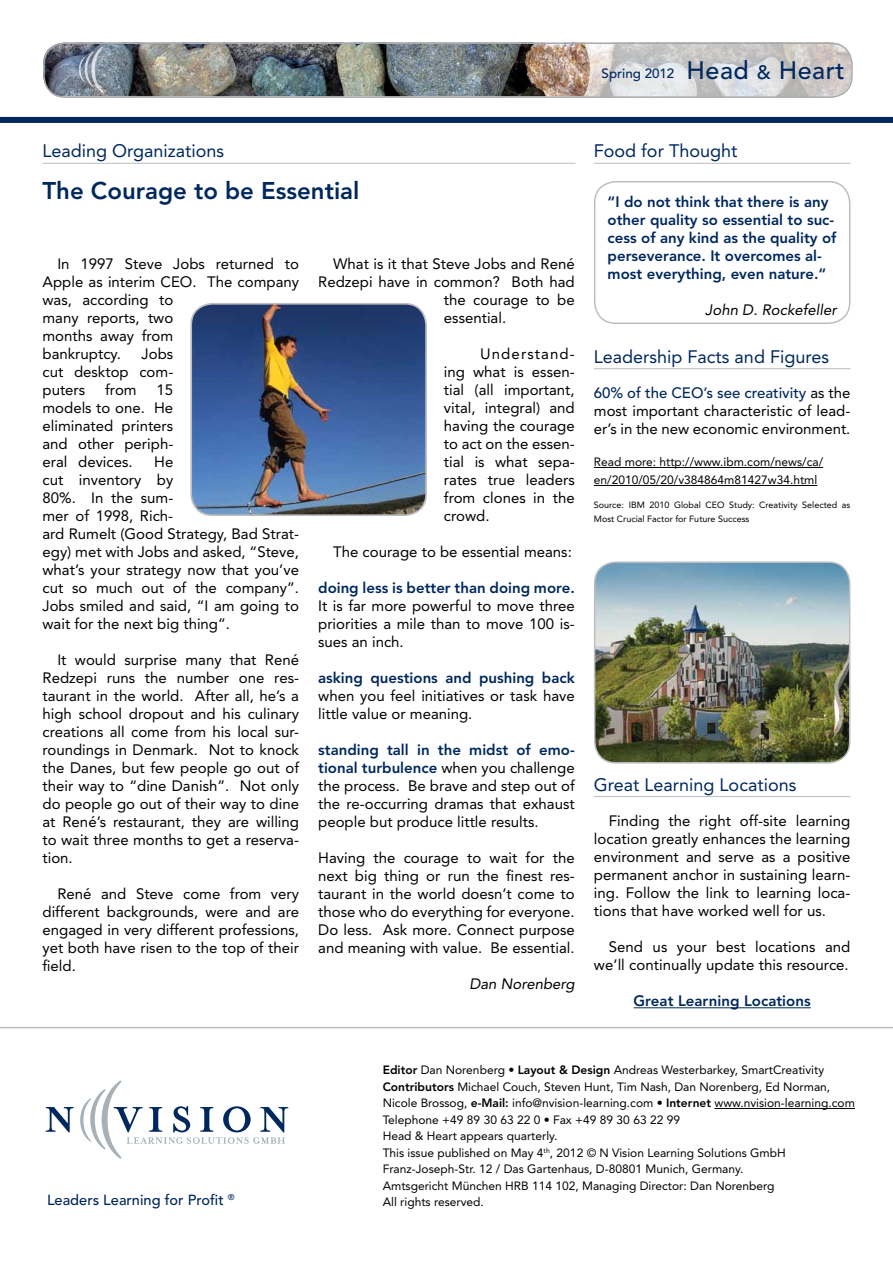
<style>
.page{position:relative;width:893px;height:1263px;background:#fff}
.page>*{position:absolute;margin:0;border:0;box-sizing:border-box;transform-origin:0 0}
.t1{font:800 24px "Avenir";color:#00285e}
.t2{font:18px "Avenir";color:#00285e}
.t3{font:15px/18px "Avenir";color:#000;text-align:justify}
.t4{font:800 15px/18px "Avenir";color:#00285e}
.t5{font:italic 15px "Avenir";color:#000}
.t6{font:500 14.55px "Avenir";color:#00285e}
.t7{font:500 13.35px "Avenir";color:#00285e}
.t8{font:12px/16.5px "Avenir";color:#000}
.t9{font:9px/13.5px "Avenir";color:#000}
.s1{font-size:25.05px}
.s2{font-size:19.5px}
.s3{font-weight:800;color:#00285e}
.s4{font-weight:500;color:#00285e}
.s5{font-weight:800}
</style>
<div class="page">
<div style="left:0;top:117px;width:893px;height:6px;background:#00285e"></div>
<hr style="left:0;top:1027px;width:893px;height:1px;background:#bcbec0">
<svg style="left:46px;top:1107px;width:28px;height:25px"></svg>
<svg style="left:80px;top:1080px;width:208px;height:78px"></svg>
<img style="left:43px;top:43px;width:541px;height:52px">
<svg style="left:584px;top:43px;width:266px;height:52px;background:#d3d1d0"></svg>
<svg style="left:79px;top:47px;width:24px;height:45px"></svg>
<hr style="left:43px;top:163px;width:532px;height:1px;background:#bcbec0">
<hr style="left:714px;top:1108px;width:141px;height:1px;background:#000">
<hr style="left:594px;top:163px;width:256px;height:1px;background:#bcbec0">
<div style="left:594px;top:181px;width:256px;height:143px;border:2px solid #bcbec0;border-radius:21px"></div>
<div style="left:43px;top:43px;width:810px;height:55px;border:2px solid #a7a9ac;border-radius:21px"></div>
<hr style="left:594px;top:368px;width:256px;height:1px;background:#bcbec0">
<hr style="left:594px;top:467px;width:229px;height:1px;background:#000">
<hr style="left:594px;top:485px;width:223px;height:1px;background:#000">
<img style="left:193px;top:304px;width:233px;height:209px">
<div style="left:190px;top:303px;width:237px;height:213px;border:2px solid #bcbec0;border-radius:21px"></div>
<hr style="left:594px;top:796px;width:256px;height:1px;background:#bcbec0">
<hr style="left:634px;top:1007px;width:177px;height:1px;background:#00285e">
<img style="left:597px;top:564px;width:253px;height:197px">
<div style="left:594px;top:561px;width:256px;height:203px;border:2px solid #bcbec0;border-radius:21px"></div>
<p class="t7" style="left:602px;top:65px;width:245px">Spring 2012 <span class="s1">Head</span> <span class="s2">&amp;</span> <span class="s1">Heart</span></p>
<p class="t2" style="left:43px;top:141px;width:183px">Leading Organizations</p>
<h1 class="t1" style="left:43px;top:177px;width:318px">The Courage to be Essential</h1>
<p class="t3" style="left:43px;top:255px;width:258px;text-align:left;text-indent:15px">In 1997 Steve Jobs returned to<br>Apple as interim CEO. The company was, according to<br>many reports, two<br>months away from<br>bankruptcy.</p>
<p class="t3" style="left:43px;top:345px;width:132px;text-indent:99px">Jobs cut desktop com&shy;puters</p>
<p class="t3" style="left:105px;top:381px;width:33px">from</p>
<p class="t3" style="left:43px;top:381px;width:132px;text-indent:114px">15 models to one. He eliminated printers and other periph&shy;eral devices.</p>
<p class="t3" style="left:43px;top:453px;width:258px;text-align:left;text-indent:112px">He<br>cut inventory by<br>80%. In the sum-<br>mer of 1998, Rich-<br>ard Rumelt (Good Strategy, Bad Strat&shy;egy) met with Jobs and asked, “Steve, what’s your strategy now that you’ve cut so much out of the company”.<br>Jobs smiled and said, “I am going to wait for the next big thing”.</p>
<p class="t3" style="left:43px;top:651px;width:258px;text-indent:15px">It would surprise many that René Redzepi runs the number one res&shy;taurant in the world. After all, he’s a high school dropout and his culinary creations all come from his local sur&shy;roundings in Denmark. Not to knock the Danes, but few people go out of their way to “dine Danish”. Not only do people go out of their way to dine at René’s restaurant, they are willing to wait three months to get a reserva&shy;tion.</p>
<p class="t3" style="left:43px;top:885px;width:258px;text-indent:15px">René and Steve come from very different backgrounds, were and are engaged in very different professions, yet both have risen to the top of their field.</p>
<p class="t3" style="left:333px;top:255px;width:243px">What is it that Steve Jobs and René</p>
<p class="t3" style="left:318px;top:273px;width:258px">Redzepi have in common? Both had</p>
<p class="t3" style="left:444px;top:291px;width:132px">the courage to be</p>
<p class="t3" style="left:444px;top:309px;width:64px">essential.</p>
<p class="t3" style="left:444px;top:345px;width:132px;text-indent:36px">Understand&shy;ing what is essen&shy;tial (all important, vital, integral) and having the courage to act on the essen&shy;tial is what sepa&shy;rates true leaders from clones in the crowd.</p>
<p class="t3" style="left:333px;top:543px;width:240px">The courage to be essential means:</p>
<p class="t4" style="left:318px;top:579px;width:258px">doing less is better than doing more.</p>
<p class="t3" style="left:318px;top:597px;width:258px">It is far more powerful to move three priorities a mile than to move 100 is&shy;sues an inch.</p>
<p class="t4" style="left:318px;top:669px;width:258px">asking questions and pushing back</p>
<p class="t3" style="left:318px;top:687px;width:258px">when you feel initiatives or task have little value or meaning.</p>
<p class="t3" style="left:318px;top:741px;width:258px"><span class="s3">standing tall in the midst of emo&shy;tional turbulence</span> when you challenge the process. Be brave and step out of the re-occurring dramas that exhaust people but produce little results.</p>
<p class="t3" style="left:318px;top:849px;width:258px">Having the courage to wait for the next big thing or run the finest res&shy;taurant in the world doesn’t come to those who do everything for everyone.<br>Do less. Ask more. Connect purpose and meaning with value. Be essential.</p>
<p class="t5" style="left:469px;top:975px;width:107px">Dan Norenberg</p>
<p class="t2" style="left:594px;top:141px;width:145px">Food for Thought</p>
<p class="t4" style="left:608px;top:193px;width:230px">“I do not think that there is any other quality so essential to suc&shy;cess of any kind as the quality of perseverance. It overcomes al&shy;most everything, even nature.“</p>
<p class="t5" style="left:705px;top:301px;width:133px">John D. Rockefeller</p>
<p class="t2" style="left:594px;top:346px;width:237px">Leadership Facts and Figures</p>
<p class="t3" style="left:594px;top:384px;width:258px"><span class="s4">60% of the CEO’s see creativity</span> as the most important characteristic of lead&shy;er’s in the new economic environment.</p>
<p class="t8" style="left:594px;top:453px;width:231px;line-height:18px">Read more: http://www.ibm.com/news/ca/ en/2010/05/20/v384864m81427w34.html</p>
<p class="t9" style="left:594px;top:498px;width:258px">Source: IBM 2010 Global CEO Study: Creativity Selected as<br>Most Crucial Factor for Future Success</p>
<p class="t2" style="left:594px;top:774px;width:204px">Great Learning Locations</p>
<p class="t3" style="left:594px;top:812px;width:258px;text-indent:15px">Finding the right off-site learning location greatly enhances the learning environment and serve as a positive permanent anchor in sustaining learn&shy;ing. Follow the link to learning loca&shy;tions that have worked well for us.</p>
<p class="t3" style="left:594px;top:938px;width:258px;text-align:right">Send us your best locations and we’ll continually update this resource.</p>
<p class="t4" style="left:634px;top:992px;width:179px">Great Learning Locations</p>
<p class="t6" style="left:47px;top:1191px;width:189px">Leaders Learning for Profit <sup>®</sup></p>
<p class="t8" style="left:383px;top:1062px;width:474px"><span class="s5">Editor</span> Dan Norenberg • <span class="s5">Layout &amp; Design</span> Andreas Westerbarkey, SmartCreativity <span class="s5">Contributors</span> Michael Couch, Steven Hunt, Tim Nash, Dan Norenberg, Ed Norman, Nicole Brossog, <span class="s5">e-Mail:</span> info@nvision-learning.com • <span class="s5">Internet</span> www.nvision-learning.com Telephone +49 89 30 63 22 0 • Fax +49 89 30 63 22 99<br>Head &amp; Heart appears quarterly.<br>This issue published on May 4<sup>th</sup>, 2012 © N Vision Learning Solutions GmbH Franz-Joseph-Str. 12 / Das Gartenhaus, D-80801 Munich, Germany.<br>Amtsgericht München HRB 114 102, Managing Director: Dan Norenberg<br>All rights reserved.</p>
</div>
